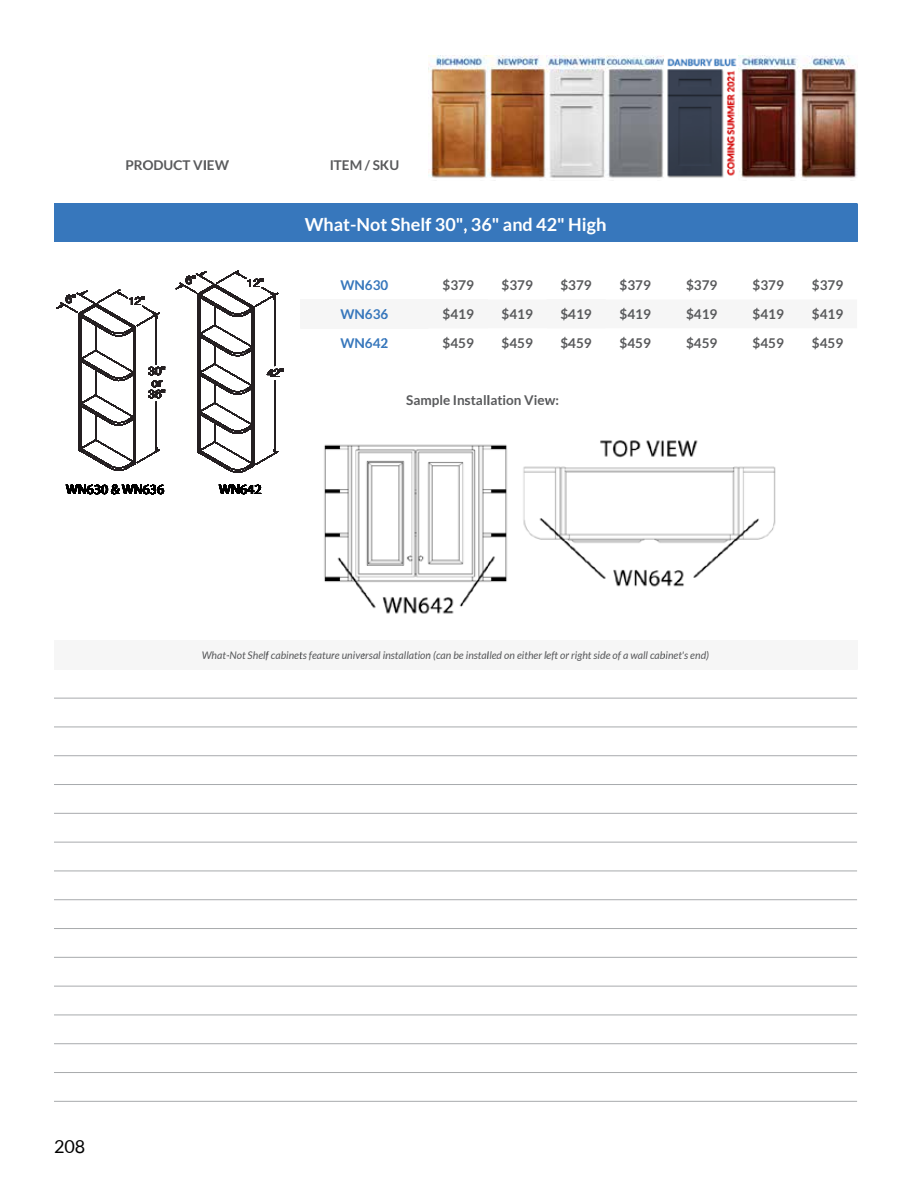
<style>
.page{position:relative;width:918px;height:1188px;background:#fff}
.page>*{position:absolute;margin:0;border:0;box-sizing:border-box;transform-origin:0 0}
.t1{font:700 18px "Lato";color:#fff}
.t2{font:18px "Lato";color:#000}
.t3{font:13.8px "Myriad";color:#000}
.t4{font:700 13.5px "Lato";color:#58595b}
.t5{font:700 13.5px "Lato";color:#595a5c}
.t6{font:700 13.5px "Lato";color:#3777bc}
.t7{font:11.55px/11.6px "Helvetica";color:#241f21}
.t8{font:italic 10.5px "Lato";color:#58595b}
</style>
<div class="page">
<img style="left:429px;top:55px;width:118px;height:123px">
<img style="left:547px;top:55px;width:310px;height:123px">
<svg style="left:76px;top:270px;width:203px;height:29px"></svg>
<svg style="left:56px;top:299px;width:720px;height:315px"></svg>
<div style="left:54px;top:204px;width:803px;height:38px;background:#3777bc"></div>
<hr style="left:54px;top:1101px;width:803px;height:1px;background:#a8aaad">
<hr style="left:54px;top:1072px;width:803px;height:1px;background:#a8aaad">
<hr style="left:54px;top:1043px;width:803px;height:1px;background:#a8aaad">
<hr style="left:54px;top:1015px;width:803px;height:1px;background:#a8aaad">
<hr style="left:54px;top:986px;width:803px;height:1px;background:#a8aaad">
<hr style="left:54px;top:957px;width:803px;height:1px;background:#a8aaad">
<hr style="left:54px;top:928px;width:803px;height:1px;background:#a8aaad">
<hr style="left:54px;top:899px;width:803px;height:1px;background:#a8aaad">
<hr style="left:54px;top:871px;width:803px;height:1px;background:#a8aaad">
<hr style="left:54px;top:842px;width:803px;height:1px;background:#a8aaad">
<hr style="left:54px;top:813px;width:803px;height:1px;background:#a8aaad">
<hr style="left:54px;top:784px;width:803px;height:1px;background:#a8aaad">
<hr style="left:54px;top:755px;width:803px;height:1px;background:#a8aaad">
<hr style="left:54px;top:727px;width:803px;height:1px;background:#a8aaad">
<hr style="left:54px;top:698px;width:803px;height:1px;background:#a8aaad">
<p class="t5" style="left:125px;top:157px;width:105px">PRODUCT VIEW</p>
<p class="t5" style="left:330px;top:157px;width:71px">ITEM / SKU</p>
<p class="t7" style="left:66px;top:294px;width:12px">6"</p>
<p class="t7" style="left:128px;top:296px;width:18px">12"</p>
<p class="t7" style="left:186px;top:274px;width:12px">6"</p>
<p class="t7" style="left:247px;top:277px;width:18px">12"</p>
<p class="t7" style="left:149px;top:366px;width:18px">30" or<br>36"</p>
<p class="t7" style="left:267px;top:367px;width:18px">42"</p>
<h1 class="t1" style="left:305px;top:214px;width:303px">What-Not Shelf 30", 36" and 42" High</h1>
<p class="t6" style="left:341px;top:277px;width:49px">WN630</p>
<p class="t4" style="left:443px;top:277px;width:33px">$379</p>
<p class="t4" style="left:502px;top:277px;width:33px">$379</p>
<p class="t4" style="left:560px;top:277px;width:33px">$379</p>
<p class="t4" style="left:620px;top:277px;width:33px">$379</p>
<p class="t4" style="left:686px;top:277px;width:33px">$379</p>
<p class="t4" style="left:753px;top:277px;width:33px">$379</p>
<p class="t4" style="left:812px;top:277px;width:33px">$379</p>
<p class="t6" style="left:341px;top:306px;width:49px">WN636</p>
<p class="t4" style="left:443px;top:306px;width:33px">$419</p>
<p class="t4" style="left:502px;top:306px;width:33px">$419</p>
<p class="t4" style="left:560px;top:306px;width:33px">$419</p>
<p class="t4" style="left:620px;top:306px;width:33px">$419</p>
<p class="t4" style="left:686px;top:306px;width:33px">$419</p>
<p class="t4" style="left:753px;top:306px;width:33px">$419</p>
<p class="t4" style="left:812px;top:306px;width:33px">$419</p>
<p class="t6" style="left:341px;top:335px;width:49px">WN642</p>
<p class="t4" style="left:443px;top:335px;width:33px">$459</p>
<p class="t4" style="left:502px;top:335px;width:33px">$459</p>
<p class="t4" style="left:560px;top:335px;width:33px">$459</p>
<p class="t4" style="left:620px;top:335px;width:33px">$459</p>
<p class="t4" style="left:686px;top:335px;width:33px">$459</p>
<p class="t4" style="left:753px;top:335px;width:33px">$459</p>
<p class="t4" style="left:812px;top:335px;width:33px">$459</p>
<p class="t5" style="left:406px;top:393px;width:154px">Sample Installation View:</p>
<h2 class="t3" style="left:66px;top:483px;width:100px">WN630 &amp; WN636</h2>
<h2 class="t3" style="left:219px;top:483px;width:44px">WN642</h2>
<p class="t8" style="left:202px;top:649px;width:509px">What-Not Shelf cabinets feature universal installation (can be installed on either left or right side of a wall cabinet's end)</p>
<h1 class="t2" style="left:54px;top:1136px;width:33px">208</h1>
</div>
